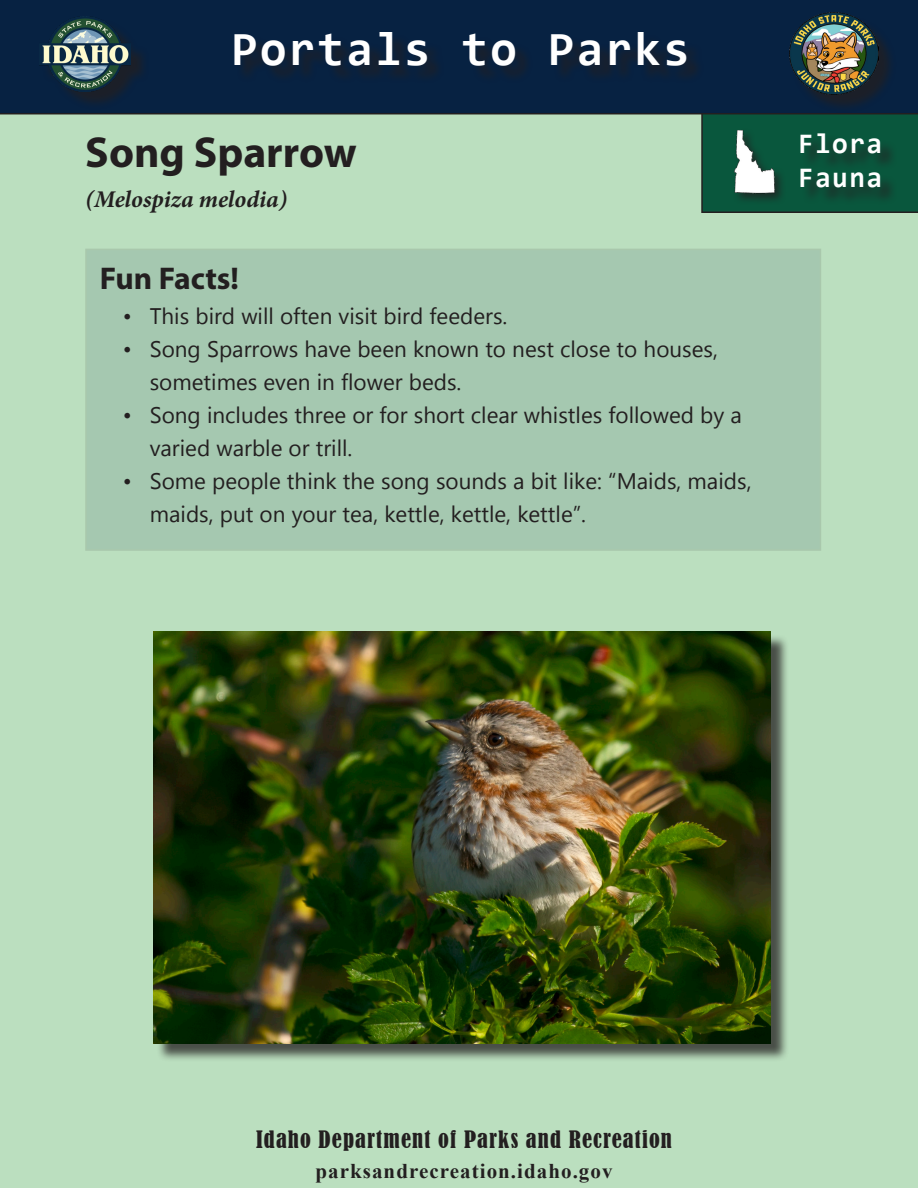
<style>
.page{position:relative;width:918px;height:1188px;background:#fff}
.page>*{position:absolute;margin:0;border:0;box-sizing:border-box;transform-origin:0 0}
.t1{font:700 48px "Consolas";letter-spacing:.05em;color:#fff}
.t2{font:700 43.5px "Myriad Pro";color:#231f20}
.t3{font:700 31.5px "Myriad Pro";color:#231f20}
.t4{font:700 28.5px/34.2px "Consolas";letter-spacing:.05em;color:#fff}
.t5{font:italic 700 24px "Minion Pro";color:#231f20}
.t6{font:22.5px/33px "Microsoft New Tai Lue";color:#231f20}
.t7{font:condensed 22.5px "Bernard";letter-spacing:.05em;color:#231f20}
.t8{font:700 21px "Times New Roman";letter-spacing:.05em;color:#231f20}
</style>
<div class="page">
<div style="left:0;top:114px;width:918px;height:1074px;background:#bbdfbf"></div>
<svg style="left:701px;top:114px;width:217px;height:99px;background:#0b523b"></svg>
<div style="left:802px;top:134px;width:96px;height:71px;background:#231f20;opacity:.75"></div>
<img style="left:707px;top:114px;width:91px;height:92px">
<div style="left:0;top:0;width:918px;height:114px;background:#072242"></div>
<div style="left:237px;top:34px;width:467px;height:50px;background:#09213f"></div>
<div style="left:42px;top:19px;width:107px;height:91px;background:#231f20;opacity:.75"></div>
<img style="left:40px;top:16px;width:91px;height:76px">
<div style="left:792px;top:16px;width:105px;height:97px;background:#231f20;opacity:.75"></div>
<img style="left:789px;top:13px;width:89px;height:82px">
<div style="left:86px;top:249px;width:734px;height:301px;background:#a5c8b0"></div>
<div style="left:156px;top:634px;width:634px;height:428px;background:#231f20;opacity:.75"></div>
<img style="left:154px;top:632px;width:617px;height:411px">
<p class="t1" style="left:231px;top:18px;width:460px">Portals to Parks</p>
<p class="t2" style="left:85px;top:124px;width:273px">Song Sparrow</p>
<p class="t5" style="left:85px;top:183px;width:203px">(Melospiza melodia)</p>
<p class="t3" style="left:100px;top:258px;width:141px">Fun Facts!</p>
<p class="t6" style="left:123px;top:301px;width:386px">• This bird will often visit bird feeders.</p>
<p class="t6" style="left:150px;top:334px;width:570px;text-indent:-27px">• Song Sparrows have been known to nest close to houses, sometimes even in flower beds.</p>
<p class="t6" style="left:150px;top:400px;width:594px;text-indent:-27px">• Song includes three or for short clear whistles followed by a varied warble or trill.</p>
<p class="t6" style="left:150px;top:466px;width:603px;text-indent:-27px">• Some people think the song sounds a bit like: “Maids, maids, maids, put on your tea, kettle, kettle, kettle”.</p>
<p class="t4" style="left:798px;top:126px;width:86px">Flora<br>Fauna</p>
<p class="t7" style="left:256px;top:1126px;width:417px">Idaho Department of Parks and Recreation</p>
<p class="t8" style="left:315px;top:1156px;width:299px">parksandrecreation.idaho.gov</p>
</div>
